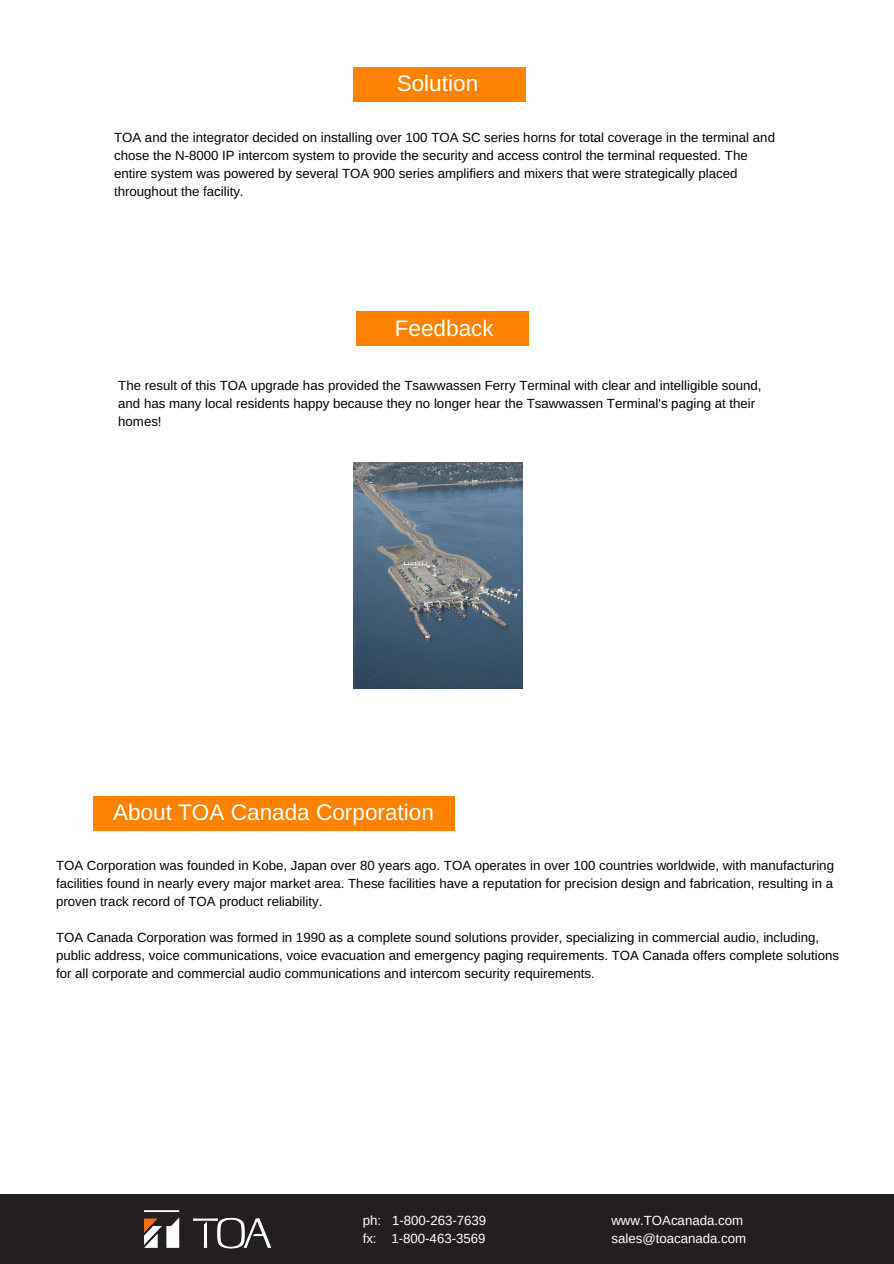
<style>
.page{position:relative;width:894px;height:1264px;background:#fff}
.page>*{position:absolute;margin:0;border:0;box-sizing:border-box;transform-origin:0 0}
.t1{font:22.5px "Arimo";color:#fff}
.t2{font:13.2px/18px "Arimo";color:#000}
.t3{font:13.2px/18px "Arimo";color:#fff}
</style>
<div class="page">
<div style="left:352px;top:67px;width:173px;height:34px;background:#ff8200"></div>
<div style="left:355px;top:311px;width:173px;height:35px;background:#ff8200"></div>
<div style="left:93px;top:796px;width:361px;height:35px;background:#ff8200"></div>
<div style="left:0;top:1194px;width:893px;height:69px;background:#231f20"></div>
<img style="left:144px;top:1210px;width:127px;height:39px">
<img style="left:353px;top:463px;width:169px;height:225px">
<h1 class="t1" style="left:396px;top:71px;width:83px">Solution</h1>
<p class="t2" style="left:114px;top:129px;width:662px">TOA and the integrator decided on installing over 100 TOA SC series horns for total coverage in the terminal and chose the N-8000 IP intercom system to provide the security and access control the terminal requested. The entire system was powered by several TOA 900 series amplifiers and mixers that were strategically placed throughout the facility.</p>
<h1 class="t1" style="left:394px;top:315px;width:100px">Feedback</h1>
<p class="t2" style="left:118px;top:376px;width:644px">The result of this TOA upgrade has provided the Tsawwassen Ferry Terminal with clear and intelligible sound, and has many local residents happy because they no longer hear the Tsawwassen Terminal's paging at their homes!</p>
<h1 class="t1" style="left:113px;top:799px;width:322px">About TOA Canada Corporation</h1>
<p class="t2" style="left:56px;top:856px;width:779px;text-align:justify">TOA Corporation was founded in Kobe, Japan over 80 years ago. TOA operates in over 100 countries worldwide, with manufacturing facilities found in nearly every major market area. These facilities have a reputation for precision design and fabrication, resulting in a proven track record of TOA product reliability.</p>
<p class="t2" style="left:56px;top:928px;width:784px">TOA Canada Corporation was formed in 1990 as a complete sound solutions provider, specializing in commercial audio, including, public address, voice communications, voice evacuation and emergency paging requirements. TOA Canada offers complete solutions for all corporate and commercial audio communications and intercom security requirements.</p>
<p class="t3" style="left:362px;top:1210px;width:125px">ph: 1-800-263-7639 fx: 1-800-463-3569</p>
<p class="t3" style="left:611px;top:1210px;width:136px">www.TOAcanada.com sales@toacanada.com</p>
</div>
